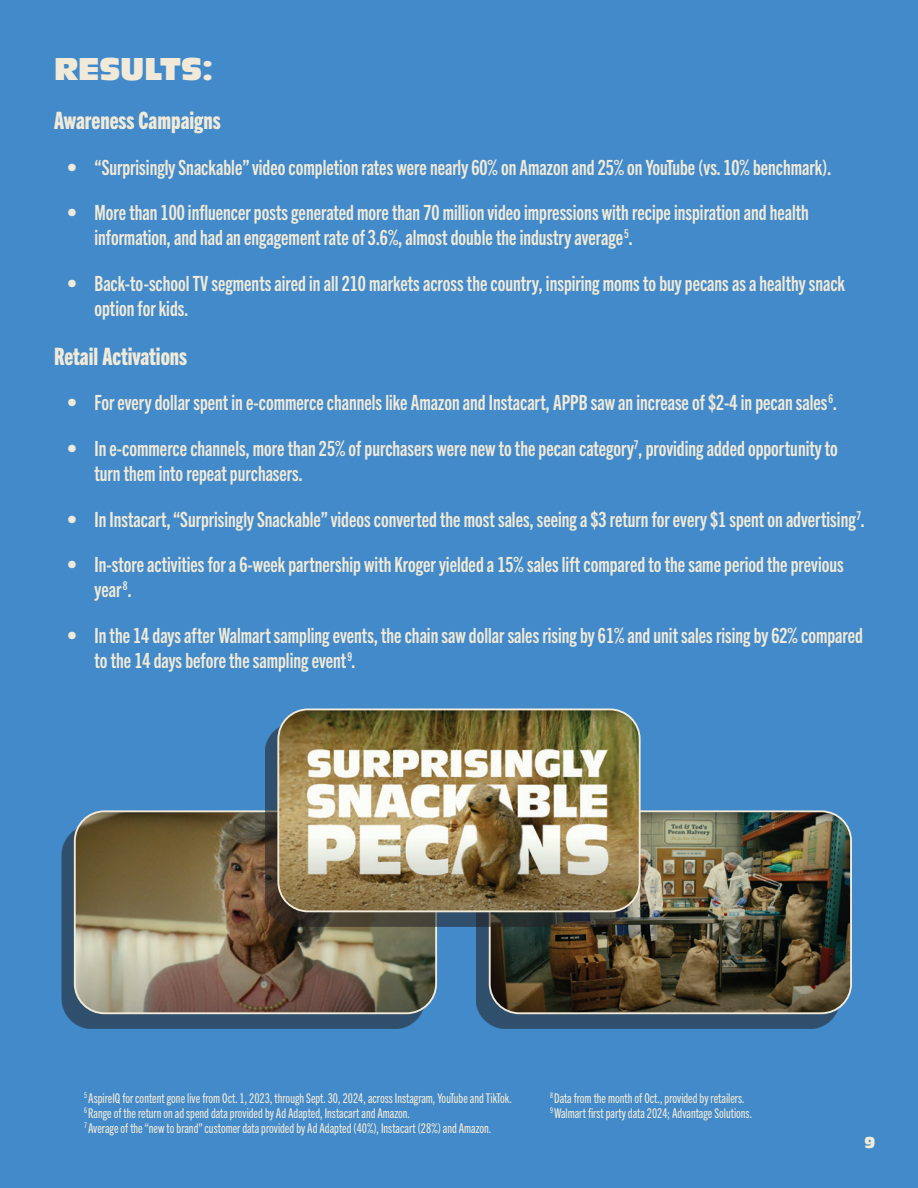
<style>
.page{position:relative;width:918px;height:1188px;background:#428ac9}
.page>*{position:absolute;margin:0;border:0;box-sizing:border-box;transform-origin:0 0}
.t1{font:33px "Antique Oli Com";letter-spacing:-.005em;color:#f1ead9}
.t2{font:24px "Trade Gothic Next LT Pro Hv Cm";color:#f1ead9}
.t3{font:21px/25.2px "Trade Gothic Next LT Pro Bd Cm";color:#f1ead9}
.t4{font:16.5px "Antique Oli Com";color:#f1ead9}
.t5{font:13.5px "Trade Gothic Next LT Pro Cm";color:#f1ead9}
</style>
<div class="page">
<div style="left:61px;top:825px;width:364px;height:203px;background:#231f20;opacity:.55"></div>
<img style="left:75px;top:813px;width:360px;height:200px">
<div style="left:74px;top:810px;width:363px;height:204px;border:2px solid #f1ead9;border-radius:30px"></div>
<div style="left:476px;top:825px;width:364px;height:203px;background:#231f20;opacity:.55"></div>
<img style="left:490px;top:813px;width:360px;height:200px">
<div style="left:489px;top:810px;width:363px;height:204px;border:2px solid #f1ead9;border-radius:30px"></div>
<div style="left:265px;top:723px;width:363px;height:204px;background:#231f20;opacity:.55"></div>
<img style="left:278px;top:711px;width:361px;height:200px">
<div style="left:277px;top:708px;width:364px;height:204px;border:2px solid #f1ead9;border-radius:30px"></div>
<p class="t1" style="left:54px;top:51px;width:161px">RESULTS:</p>
<p class="t2" style="left:54px;top:104px;width:168px">Awareness Campaigns</p>
<p class="t3" style="left:68px;top:153px;width:765px">• “Surprisingly Snackable” video completion rates were nearly 60% on Amazon and 25% on YouTube (vs. 10% benchmark).</p>
<p class="t3" style="left:94px;top:199px;width:716px;text-indent:-27px">• More than 100 influencer posts generated more than 70 million video impressions with recipe inspiration and health information, and had an engagement rate of 3.6%, almost double the industry average<sup>5</sup>.</p>
<p class="t3" style="left:94px;top:269px;width:752px;text-indent:-27px">• Back-to-school TV segments aired in all 210 markets across the country, inspiring moms to buy pecans as a healthy snack option for kids.</p>
<p class="t2" style="left:54px;top:340px;width:135px">Retail Activations</p>
<p class="t3" style="left:68px;top:389px;width:771px">• For every dollar spent in e-commerce channels like Amazon and Instacart, APPB saw an increase of $2-4 in pecan sales<sup>6</sup>.</p>
<p class="t3" style="left:94px;top:434px;width:745px;text-indent:-27px">• In e-commerce channels, more than 25% of purchasers were new to the pecan category<sup>7</sup>, providing added opportunity to turn them into repeat purchasers.</p>
<p class="t3" style="left:68px;top:505px;width:799px">• In Instacart, “Surprisingly Snackable” videos converted the most sales, seeing a $3 return for every $1 spent on advertising<sup>7</sup>.</p>
<p class="t3" style="left:94px;top:551px;width:751px;text-indent:-27px">• In-store activities for a 6-week partnership with Kroger yielded a 15% sales lift compared to the same period the previous year<sup>8</sup>.</p>
<p class="t3" style="left:94px;top:621px;width:770px;text-indent:-27px">• In the 14 days after Walmart sampling events, the chain saw dollar sales rising by 61% and unit sales rising by 62% compared to the 14 days before the sampling event<sup>9</sup>.</p>
<p class="t5" style="left:84px;top:1089px;width:429px"><sup>5</sup>AspireIQ for content gone live from Oct. 1, 2023, through Sept. 30, 2024, across Instagram, YouTube and TikTok.</p>
<p class="t5" style="left:84px;top:1104px;width:327px"><sup>6</sup>Range of the return on ad spend data provided by Ad Adapted, Instacart and Amazon.</p>
<p class="t5" style="left:84px;top:1119px;width:409px"><sup>7</sup>Average of the “new to brand” customer data provided by Ad Adapted (40%), Instacart (28%) and Amazon.</p>
<p class="t5" style="left:550px;top:1089px;width:196px"><sup>8</sup>Data from the month of Oct., provided by retailers.</p>
<p class="t5" style="left:550px;top:1104px;width:204px"><sup>9</sup>Walmart first party data 2024; Advantage Solutions.</p>
<p class="t4" style="left:862px;top:1130px;width:12px">9</p>
<p class="t4" style="left:865px;top:1133px;width:12px">9</p>
</div>
